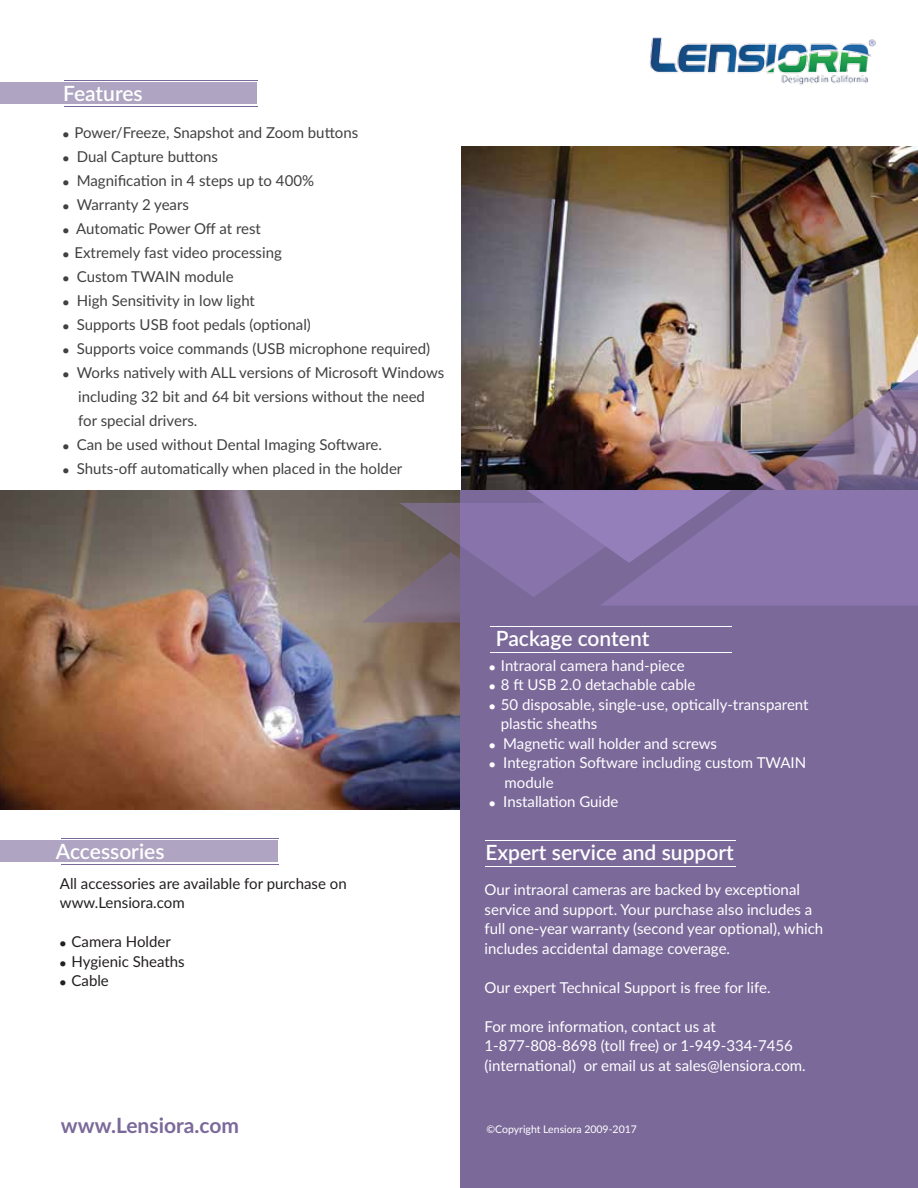
<style>
.page{position:relative;width:918px;height:1188px;background:#fff}
.page>*{position:absolute;margin:0;border:0;box-sizing:border-box;transform-origin:0 0}
.t1{font:600 21px "Lato";color:#fff}
.t2{font:700 21px "Lato";color:#7b699a}
.t3{font:15px/19.5px "Lato";color:#fff}
.t4{font:15px/24px "Lato";color:#414042}
.t5{font:15px/19.5px "Lato";color:#231f20}
.t6{font:10.5px "Lato";color:#fff}
.s1{font-size:10.5px}
</style>
<div class="page">
<img style="left:0;top:491px;width:461px;height:318px">
<img style="left:461px;top:147px;width:457px;height:343px">
<div style="left:461px;top:490px;width:457px;height:698px;background:#7b699a"></div>
<img style="left:649px;top:37px;width:227px;height:48px">
<div style="left:0;top:82px;width:257px;height:22px;background:#afa5c2"></div>
<hr style="left:64px;top:80px;width:193px;height:1px;background:#7b699a">
<hr style="left:64px;top:106px;width:193px;height:1px;background:#7b699a">
<hr style="left:491px;top:626px;width:241px;height:1px;background:#fff">
<hr style="left:491px;top:652px;width:241px;height:1px;background:#fff">
<hr style="left:61px;top:838px;width:217px;height:1px;background:#7b699a">
<hr style="left:61px;top:864px;width:217px;height:1px;background:#7b699a">
<hr style="left:485px;top:840px;width:251px;height:1px;background:#fff">
<hr style="left:485px;top:866px;width:251px;height:1px;background:#fff">
<svg style="left:362px;top:490px;width:238px;height:133px"></svg>
<div style="left:0;top:840px;width:278px;height:22px;background:#afa5c2"></div>
<img style="left:600px;top:353px;width:318px;height:252px">
<h1 class="t1" style="left:63px;top:78px;width:81px">Features</h1>
<p class="t4" style="left:63px;top:120px;width:297px"><span class="s1">●</span> Power/Freeze, Snapshot and Zoom buttons</p>
<p class="t4" style="left:63px;top:144px;width:157px"><span class="s1">●</span> Dual Capture buttons</p>
<p class="t4" style="left:63px;top:168px;width:253px"><span class="s1">●</span> Magnification in 4 steps up to 400%</p>
<p class="t4" style="left:63px;top:192px;width:128px"><span class="s1">●</span> Warranty 2 years</p>
<p class="t4" style="left:63px;top:216px;width:200px"><span class="s1">●</span> Automatic Power Off at rest</p>
<p class="t4" style="left:63px;top:240px;width:221px"><span class="s1">●</span> Extremely fast video processing</p>
<p class="t4" style="left:63px;top:264px;width:172px"><span class="s1">●</span> Custom TWAIN module</p>
<p class="t4" style="left:63px;top:288px;width:194px"><span class="s1">●</span> High Sensitivity in low light</p>
<p class="t4" style="left:63px;top:312px;width:250px"><span class="s1">●</span> Supports USB foot pedals (optional)</p>
<p class="t4" style="left:63px;top:336px;width:369px"><span class="s1">●</span> Supports voice commands (USB microphone required)</p>
<p class="t4" style="left:78px;top:360px;width:368px;text-indent:-15px"><span class="s1">●</span> Works natively with ALL versions of Microsoft Windows including 32 bit and 64 bit versions without the need for special drivers.</p>
<p class="t4" style="left:63px;top:432px;width:321px"><span class="s1">●</span> Can be used without Dental Imaging Software.</p>
<p class="t4" style="left:63px;top:456px;width:341px"><span class="s1">●</span> Shuts-off automatically when placed in the holder</p>
<h1 class="t1" style="left:496px;top:623px;width:155px">Package content</h1>
<p class="t3" style="left:489px;top:655px;width:197px"><span class="s1">●</span> Intraoral camera hand-piece</p>
<p class="t3" style="left:489px;top:674px;width:208px"><span class="s1">●</span> 8 ft USB 2.0 detachable cable</p>
<p class="t3" style="left:501px;top:694px;width:309px;text-indent:-12px"><span class="s1">●</span> 50 disposable, single-use, optically-transparent plastic sheaths</p>
<p class="t3" style="left:489px;top:733px;width:229px"><span class="s1">●</span> Magnetic wall holder and screws</p>
<p class="t3" style="left:505px;top:752px;width:303px;text-indent:-15px"><span class="s1">●</span> Integration Software including custom TWAIN module</p>
<p class="t3" style="left:489px;top:791px;width:131px"><span class="s1">●</span> Installation Guide</p>
<h1 class="t1" style="left:56px;top:836px;width:110px">Accessories</h1>
<h1 class="t1" style="left:485px;top:837px;width:250px">Expert service and support</h1>
<p class="t5" style="left:60px;top:873px;width:288px">All accessories are available for purchase on www.Lensiora.com</p>
<p class="t5" style="left:60px;top:931px;width:113px"><span class="s1">●</span> Camera Holder</p>
<p class="t5" style="left:60px;top:951px;width:126px"><span class="s1">●</span> Hygienic Sheaths</p>
<p class="t5" style="left:60px;top:970px;width:51px"><span class="s1">●</span> Cable</p>
<p class="t3" style="left:485px;top:879px;width:340px">Our intraoral cameras are backed by exceptional service and support. Your purchase also includes a full one-year warranty (second year optional), which includes accidental damage coverage.</p>
<p class="t3" style="left:485px;top:977px;width:287px">Our expert Technical Support is free for life.</p>
<p class="t3" style="left:485px;top:1016px;width:323px">For more information, contact us at<br>1-877-808-8698 (toll free) or 1-949-334-7456 (international) or email us at sales@lensiora.com.</p>
<h1 class="t2" style="left:61px;top:1110px;width:179px">www.Lensiora.com</h1>
<p class="t6" style="left:487px;top:1121px;width:152px">©Copyright Lensiora 2009-2017</p>
</div>
